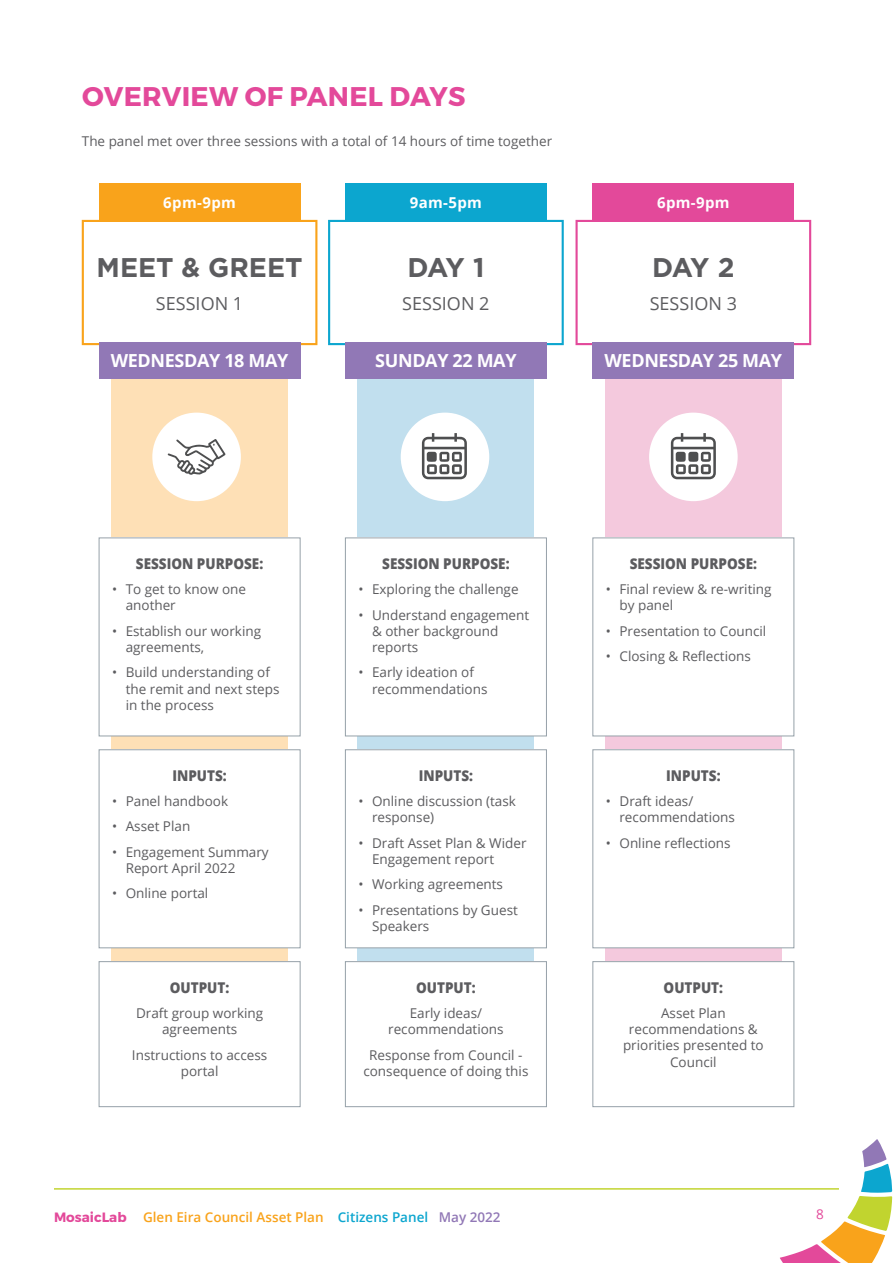
<style>
.page{position:relative;width:893px;height:1263px;background:#fff}
.page>*{position:absolute;margin:0;border:0;box-sizing:border-box;transform-origin:0 0}
.t1{font:700 27px "Montserrat";letter-spacing:.01em;color:#e3499a}
.t2{font:700 27px "Gotham";color:#5c5c5f}
.t3{font:700 18px "Open Sans";letter-spacing:-.02em;color:#fff}
.t4{font:18px "Open Sans";color:#5c5c5f}
.t5{font:700 15px "Open Sans";letter-spacing:.025em;color:#fff}
.t6{font:800 14.85px "Open Sans";color:#5c5c5f;scale:.91 1}
.t7{font:13.5px/16.2px "Open Sans";color:#5c5c5f}
.t8{font:600 13.5px "Open Sans";color:#f9a31b}
.t9{font:13.5px "Open Sans";color:#e3499a}
.s1{font-family:"Montserrat";font-weight:700;color:#e3499a}
.s2{color:#0ca6cf}
.s3{color:#9178b6}
</style>
<div class="page">
<svg style="left:780px;top:1139px;width:112px;height:124px"></svg>
<hr style="left:54px;top:1188px;width:785px;height:1px;background:#c1d42f">
<div style="left:112px;top:241px;width:176px;height:796px;background:#fee0b6"></div>
<div style="left:99px;top:184px;width:201px;height:60px;background:#f9a31b"></div>
<div style="left:83px;top:221px;width:233px;height:123px;background:#fff"></div>
<div style="left:82px;top:220px;width:235px;height:125px;border:2px solid #f9a31b"></div>
<div style="left:99px;top:342px;width:201px;height:36px;background:#9178b6"></div>
<div style="left:99px;top:538px;width:201px;height:198px;background:#fff"></div>
<div style="left:99px;top:537px;width:201px;height:199px;border:1px solid #96a1a9"></div>
<div style="left:99px;top:750px;width:201px;height:198px;background:#fff"></div>
<div style="left:99px;top:749px;width:201px;height:199px;border:1px solid #96a1a9"></div>
<div style="left:99px;top:962px;width:201px;height:145px;background:#fff"></div>
<div style="left:99px;top:961px;width:201px;height:146px;border:1px solid #96a1a9"></div>
<div style="left:358px;top:241px;width:176px;height:796px;background:#c1dfee"></div>
<div style="left:345px;top:184px;width:202px;height:60px;background:#0ca6cf"></div>
<div style="left:329px;top:221px;width:234px;height:123px;background:#fff"></div>
<div style="left:328px;top:220px;width:236px;height:125px;border:2px solid #0ca6cf"></div>
<div style="left:345px;top:342px;width:202px;height:36px;background:#9178b6"></div>
<div style="left:345px;top:538px;width:201px;height:198px;background:#fff"></div>
<div style="left:345px;top:537px;width:202px;height:199px;border:1px solid #96a1a9"></div>
<div style="left:345px;top:750px;width:201px;height:198px;background:#fff"></div>
<div style="left:345px;top:749px;width:202px;height:199px;border:1px solid #96a1a9"></div>
<div style="left:345px;top:962px;width:201px;height:145px;background:#fff"></div>
<div style="left:345px;top:961px;width:202px;height:146px;border:1px solid #96a1a9"></div>
<div style="left:605px;top:241px;width:176px;height:796px;background:#f4c9dd"></div>
<div style="left:592px;top:184px;width:202px;height:60px;background:#e3499a"></div>
<div style="left:577px;top:221px;width:233px;height:123px;background:#fff"></div>
<div style="left:575px;top:220px;width:236px;height:125px;border:2px solid #e3499a"></div>
<div style="left:592px;top:342px;width:202px;height:36px;background:#9178b6"></div>
<div style="left:593px;top:538px;width:201px;height:198px;background:#fff"></div>
<div style="left:592px;top:537px;width:202px;height:199px;border:1px solid #96a1a9"></div>
<div style="left:593px;top:750px;width:201px;height:198px;background:#fff"></div>
<div style="left:592px;top:749px;width:202px;height:199px;border:1px solid #96a1a9"></div>
<div style="left:593px;top:962px;width:201px;height:145px;background:#fff"></div>
<div style="left:592px;top:961px;width:202px;height:146px;border:1px solid #96a1a9"></div>
<div style="left:152px;top:413px;width:89px;height:88px;background:#fff;border-radius:50%"></div>
<div style="left:401px;top:413px;width:88px;height:88px;background:#fff;border-radius:50%"></div>
<div style="left:649px;top:413px;width:89px;height:88px;background:#fff;border-radius:50%"></div>
<svg style="left:422px;top:433px;width:45px;height:46px"></svg>
<svg style="left:168px;top:439px;width:58px;height:36px"></svg>
<div style="left:428px;top:454px;width:7px;height:6px;background:#4e4f50"></div>
<svg style="left:671px;top:433px;width:45px;height:46px"></svg>
<h1 class="t1" style="left:82px;top:80px;width:384px">OVERVIEW OF PANEL DAYS</h1>
<p class="t7" style="left:82px;top:133px;width:472px">The panel met over three sessions with a total of 14 hours of time together</p>
<p class="t5" style="left:163px;top:192px;width:74px">6PM-9PM</p>
<p class="t5" style="left:410px;top:192px;width:74px">9AM-5PM</p>
<p class="t5" style="left:657px;top:192px;width:74px">6PM-9PM</p>
<h1 class="t2" style="left:97px;top:250px;width:207px">MEET &amp; GREET</h1>
<h2 class="t4" style="left:156px;top:291px;width:21px">Session</h2>
<h2 class="t4" style="left:233px;top:291px;width:12px">1</h2>
<h1 class="t2" style="left:407px;top:250px;width:78px">day 1</h1>
<h2 class="t4" style="left:402px;top:291px;width:21px">Session</h2>
<h2 class="t4" style="left:479px;top:291px;width:12px">2</h2>
<h1 class="t2" style="left:652px;top:250px;width:84px">day 2</h1>
<h2 class="t4" style="left:650px;top:291px;width:21px">Session</h2>
<h2 class="t4" style="left:727px;top:291px;width:12px">3</h2>
<h2 class="t3" style="left:111px;top:348px;width:179px">WED NESDAY 18 MAY</h2>
<h2 class="t3" style="left:375px;top:348px;width:143px">SUNDAY 22 MAY</h2>
<h2 class="t3" style="left:605px;top:348px;width:179px">WED NESDAY 25 MAY</h2>
<p class="t6" style="left:136px;top:552px;width:19px">SESSION</p>
<p class="t6" style="left:197px;top:552px;width:11px">PURPOSE</p>
<p class="t6" style="left:259px;top:552px;width:6px">:</p>
<p class="t7" style="left:126px;top:581px;width:122px;text-indent:-14px">• To get to know one another</p>
<p class="t7" style="left:126px;top:622px;width:137px;text-indent:-14px">• Establish our working agreements,</p>
<p class="t7" style="left:126px;top:664px;width:155px;text-indent:-14px">• Build understanding of the remit and next steps in the process</p>
<p class="t6" style="left:172px;top:764px;width:16px">INPUTS</p>
<p class="t6" style="left:223px;top:764px;width:6px">:</p>
<p class="t7" style="left:112px;top:793px;width:117px">• Panel handbook</p>
<p class="t7" style="left:112px;top:818px;width:80px">• Asset Plan</p>
<p class="t7" style="left:126px;top:843px;width:144px;text-indent:-14px">• Engagement Summary<br>Report April 2022</p>
<p class="t7" style="left:112px;top:885px;width:98px">• Online portal</p>
<p class="t6" style="left:170px;top:976px;width:23px">OUTPUT</p>
<p class="t6" style="left:225px;top:976px;width:6px">:</p>
<p class="t7" style="left:136px;top:1005px;width:129px;text-align:center">Draft group working agreements</p>
<p class="t7" style="left:132px;top:1046px;width:137px;text-align:center">Instructions to access portal</p>
<p class="t6" style="left:382px;top:552px;width:19px">SESSION</p>
<p class="t6" style="left:443px;top:552px;width:11px">PURPOSE</p>
<p class="t6" style="left:506px;top:552px;width:6px">:</p>
<p class="t7" style="left:358px;top:581px;width:162px">• Exploring the challenge</p>
<p class="t7" style="left:372px;top:606px;width:159px;text-indent:-14px">• U nderstand engagement &amp; other background reports</p>
<p class="t7" style="left:372px;top:664px;width:117px;text-indent:-14px">• Early ideation of recommendations</p>
<p class="t6" style="left:419px;top:764px;width:16px">INPUTS</p>
<p class="t6" style="left:469px;top:764px;width:6px">:</p>
<p class="t7" style="left:372px;top:793px;width:145px;text-indent:-14px">• Online discussion (task response)</p>
<p class="t7" style="left:372px;top:834px;width:156px;text-indent:-14px">• Draft Asset Plan &amp; Wider<br>Engagement report</p>
<p class="t7" style="left:358px;top:876px;width:146px">• Working agreements</p>
<p class="t7" style="left:372px;top:901px;width:147px;text-indent:-14px">• Presentations by Guest<br>Speakers</p>
<p class="t6" style="left:416px;top:976px;width:23px">OUTPUT</p>
<p class="t6" style="left:472px;top:976px;width:6px">:</p>
<p class="t7" style="left:388px;top:1005px;width:117px;text-align:center">Early ideas/ recommendations</p>
<p class="t7" style="left:363px;top:1046px;width:167px;text-align:center">Response from Council - consequence of doing this</p>
<p class="t6" style="left:630px;top:552px;width:19px">SESSION</p>
<p class="t6" style="left:691px;top:552px;width:11px">PURPOSE</p>
<p class="t6" style="left:753px;top:552px;width:6px">:</p>
<p class="t7" style="left:619px;top:581px;width:154px;text-indent:-14px">• Final review &amp; re-writing by panel</p>
<p class="t7" style="left:606px;top:622px;width:162px">• Presentation to Council</p>
<p class="t7" style="left:606px;top:648px;width:146px">• Closing &amp; Reflections</p>
<p class="t6" style="left:666px;top:764px;width:16px">INPUTS</p>
<p class="t6" style="left:717px;top:764px;width:6px">:</p>
<p class="t7" style="left:619px;top:793px;width:117px;text-indent:-14px">• Draft ideas/ recommendations</p>
<p class="t7" style="left:606px;top:834px;width:126px">• Online reflections</p>
<p class="t6" style="left:664px;top:976px;width:23px">OUTPUT</p>
<p class="t6" style="left:719px;top:976px;width:6px">:</p>
<p class="t7" style="left:623px;top:1005px;width:142px;text-align:center">Asset Plan recommendations &amp; priorities presented to<br>Council</p>
<p class="t8" style="left:54px;top:1207px;width:448px"><span class="s1">MosaicLab</span> Glen Eira Council Asset Plan <span class="s2">Citizens Panel</span> <span class="s3">May 2022</span></p>
<p class="t9" style="left:816px;top:1204px;width:9px">8</p>
</div>
